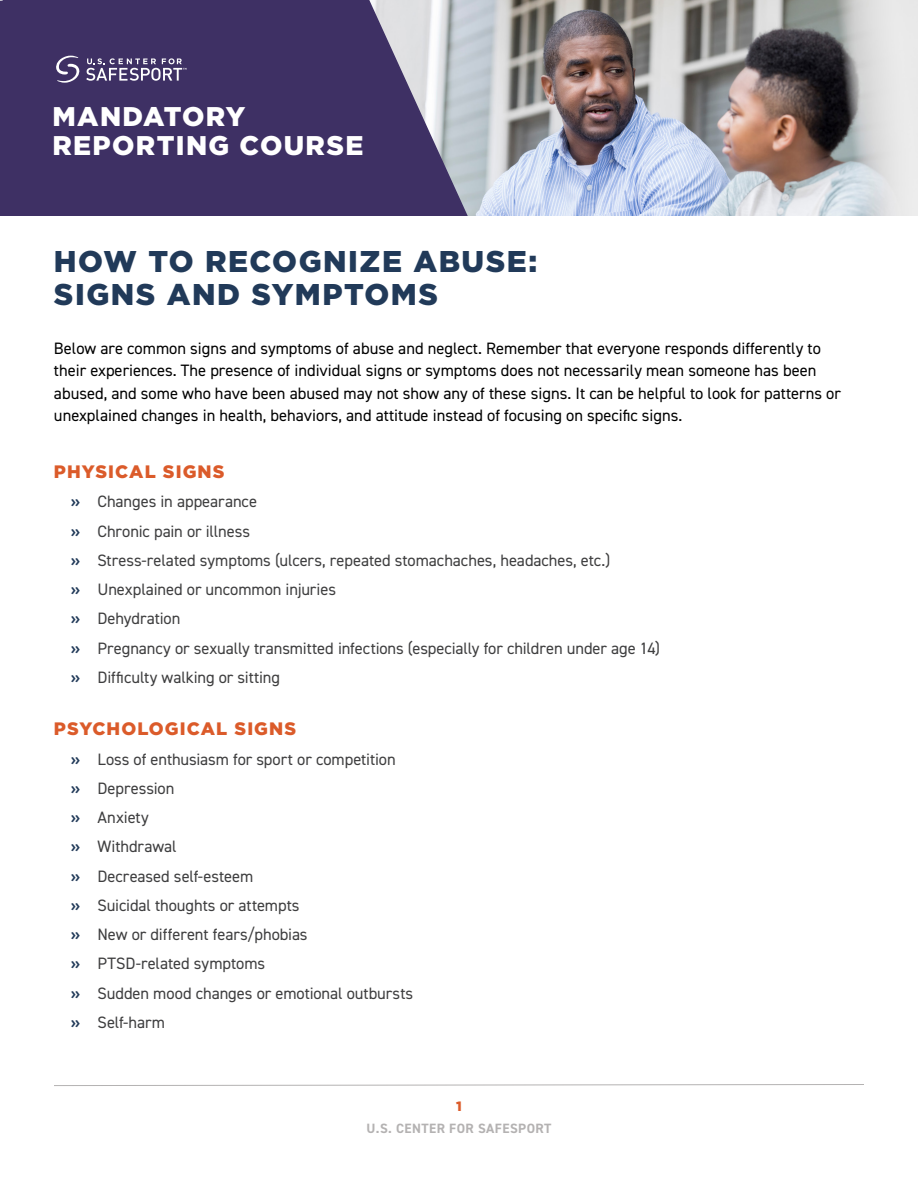
<style>
.page{position:relative;width:918px;height:1188px;background:#fff}
.page>*{position:absolute;margin:0;border:0;box-sizing:border-box;transform-origin:0 0}
.t1{font:900 30px/33px "Gotham";letter-spacing:.05em;color:#213a59}
.t2{font:900 27px/28.5px "Gotham";letter-spacing:.05em;color:#fff}
.t3{font:900 18px "Gotham";letter-spacing:.06em;color:#db5b2a}
.t4{font:16.5px "DIN2014";letter-spacing:-.005em;color:#3e3e3f}
.t5{font:16.5px/22.5px "DIN2014";color:#000}
.t6{font:700 13.5px "DIN2014";letter-spacing:.035em;color:#b4b2b2}
.t7{font:900 13.5px "Gotham";color:#db5b2a}
.s1{font-family:"Gotham";font-weight:500;color:#213a59}
</style>
<div class="page">
<svg style="left:54px;top:1084px;width:810px;height:2px"></svg>
<img style="left:469px;top:0;width:449px;height:216px">
<svg style="left:0;top:0;width:469px;height:216px;background:#4e4271"></svg>
<svg style="left:56px;top:56px;width:24px;height:27px"></svg>
<svg style="left:86px;top:58px;width:100px;height:23px;background:#746a8f"></svg>
<p class="t2" style="left:52px;top:102px;width:312px">MANDATORY<br>REPORTING COURSE</p>
<p class="t1" style="left:54px;top:244px;width:485px">HOW TO RECOGNIZE ABUSE:<br>SIGNS AND SYMPTOMS</p>
<p class="t5" style="left:54px;top:336px;width:788px">Below are common signs and symptoms of abuse and neglect. Remember that everyone responds differently to their experiences. The presence of individual signs or symptoms does not necessarily mean someone has been abused, and some who have been abused may not show any of these signs. It can be helpful to look for patterns or unexplained changes in health, behaviors, and attitude instead of focusing on specific signs.</p>
<p class="t3" style="left:54px;top:461px;width:172px">PHYSICAL SIGNS</p>
<p class="t4" style="left:70px;top:491px;width:188px"><span class="s1">»</span> Changes in appearance</p>
<p class="t4" style="left:70px;top:521px;width:181px"><span class="s1">»</span> Chronic pain or illness</p>
<p class="t4" style="left:70px;top:550px;width:541px"><span class="s1">»</span> Stress-related symptoms (ulcers, repeated stomachaches, headaches, etc.)</p>
<p class="t4" style="left:70px;top:579px;width:267px"><span class="s1">»</span> Unexplained or uncommon injuries</p>
<p class="t4" style="left:70px;top:608px;width:112px"><span class="s1">»</span> Dehydration</p>
<p class="t4" style="left:70px;top:638px;width:591px"><span class="s1">»</span> Pregnancy or sexually transmitted infections (especially for children under age 14)</p>
<p class="t4" style="left:70px;top:667px;width:211px"><span class="s1">»</span> Difficulty walking or sitting</p>
<p class="t3" style="left:54px;top:719px;width:244px">PSYCHOLOGICAL SIGNS</p>
<p class="t4" style="left:70px;top:749px;width:327px"><span class="s1">»</span> Loss of enthusiasm for sport or competition</p>
<p class="t4" style="left:70px;top:778px;width:105px"><span class="s1">»</span> Depression</p>
<p class="t4" style="left:70px;top:807px;width:80px"><span class="s1">»</span> Anxiety</p>
<p class="t4" style="left:70px;top:836px;width:108px"><span class="s1">»</span> Withdrawal</p>
<p class="t4" style="left:70px;top:866px;width:184px"><span class="s1">»</span> Decreased self-esteem</p>
<p class="t4" style="left:70px;top:895px;width:231px"><span class="s1">»</span> Suicidal thoughts or attempts</p>
<p class="t4" style="left:70px;top:924px;width:239px"><span class="s1">»</span> New or different fears/phobias</p>
<p class="t4" style="left:70px;top:953px;width:196px"><span class="s1">»</span> PTSD-related symptoms</p>
<p class="t4" style="left:70px;top:983px;width:344px"><span class="s1">»</span> Sudden mood changes or emotional outbursts</p>
<p class="t4" style="left:70px;top:1012px;width:96px"><span class="s1">»</span> Self-harm</p>
<p class="t7" style="left:456px;top:1099px;width:7px">1</p>
<p class="t6" style="left:367px;top:1119px;width:186px">U.S. CENTER FOR SAFESPORT</p>
</div>
